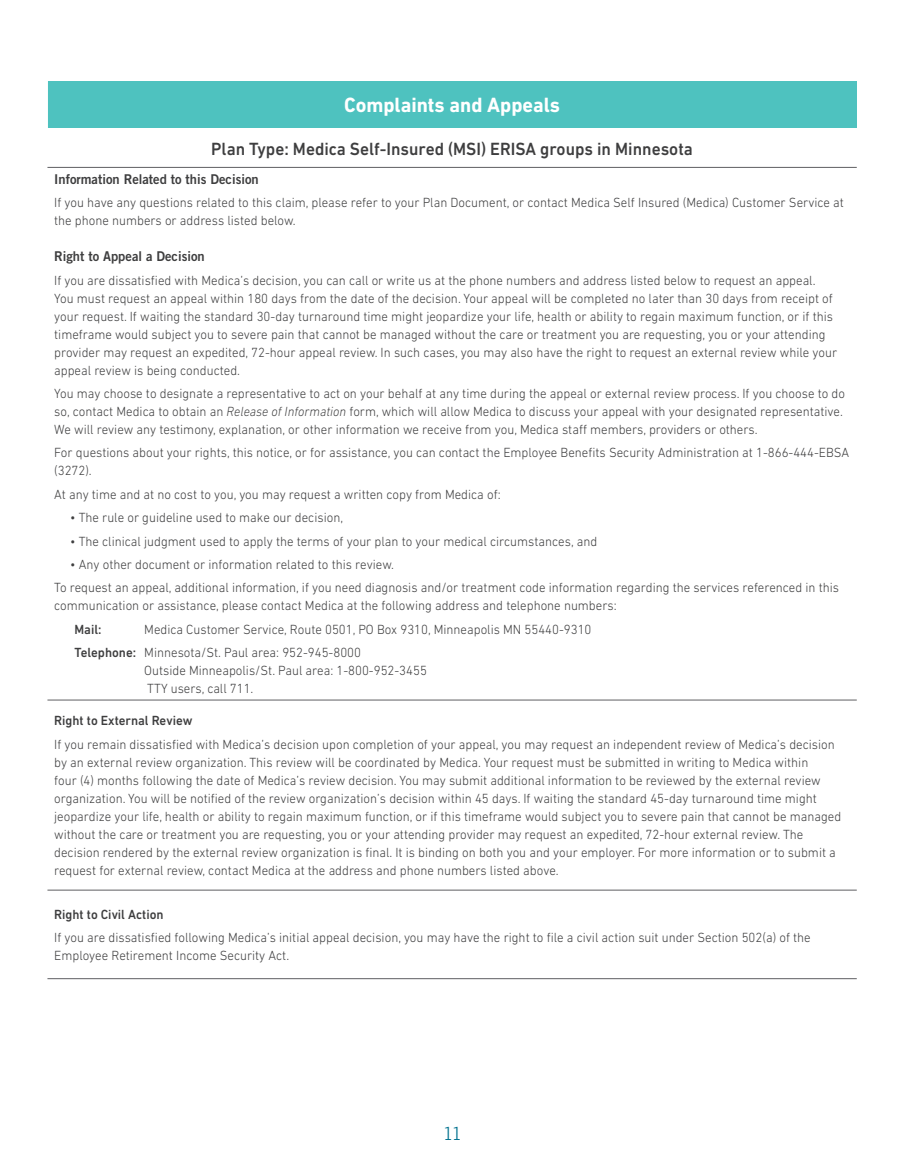
<style>
.page{position:relative;width:905px;height:1161px;background:#fff}
.page>*{position:absolute;margin:0;border:0;box-sizing:border-box;transform-origin:0 0}
.TABLE_head{font:700 21px "DIN Next LT Pro";color:#fff;scale:.96 1}
.TABLE_head-2{font:500 18px "DIN Next LT Pro";color:#3e3e3f;scale:.96 1}
.t1{font:300 18px "Trade Gothic LT Std";color:#00718e}
.TABLE_body{font:300 13.5px/18px "DIN Next LT Pro";color:#3e3e3f;scale:.96 1}
.TABLE_body-2{font:13.5px "Trade Gothic LT Std Bd 2";color:#3e3e3f;scale:.96 1}
.TABLE_body-3{font:500 13.5px "DIN Next LT Pro";color:#3e3e3f;scale:.96 1}
.s1{font-style:italic}
.s2{font-weight:500}
</style>
<div class="page">
<div style="left:47px;top:81px;width:809px;height:48px;background:#4ec2bf"></div>
<hr style="left:47px;top:81px;width:1px;height:48px;background:#fff">
<hr style="left:47px;top:167px;width:809px;height:1px;background:#5f5f62">
<hr style="left:47px;top:700px;width:809px;height:1px;background:#5f5f62">
<hr style="left:47px;top:890px;width:809px;height:1px;background:#5f5f62">
<hr style="left:47px;top:978px;width:809px;height:1px;background:#5f5f62">
<p class="TABLE_head" style="left:344px;top:93px;width:226px">Complaints and Appeals</p>
<p class="TABLE_head-2" style="left:211px;top:138px;width:503px">Plan Type: Medica Self-Insured (MSI) ERISA groups in Minnesota</p>
<p class="TABLE_body-2" style="left:54px;top:171px;width:214px">Information Related to this Decision</p>
<p class="TABLE_body" style="left:54px;top:194px;width:824px">If you have any questions related to this claim, please refer to your Plan Document, or contact Medica Self Insured (Medica) Customer Service at the phone numbers or address listed below.</p>
<p class="TABLE_body-2" style="left:54px;top:248px;width:158px">Right to Appeal a Decision</p>
<p class="TABLE_body" style="left:54px;top:271px;width:817px">If you are dissatisfied with Medica’s decision, you can call or write us at the phone numbers and address listed below to request an appeal.<br>You must request an appeal within 180 days from the date of the decision. Your appeal will be completed no later than 30 days from receipt of your request. If waiting the standard 30-day turnaround time might jeopardize your life, health or ability to regain maximum function, or if this timeframe would subject you to severe pain that cannot be managed without the care or treatment you are requesting, you or your attending provider may request an expedited, 72-hour appeal review. In such cases, you may also have the right to request an external review while your appeal review is being conducted.</p>
<p class="TABLE_body" style="left:54px;top:384px;width:825px">You may choose to designate a representative to act on your behalf at any time during the appeal or external review process. If you choose to do so, contact Medica to obtain an <span class="s1">Release of Information</span> form, which will allow Medica to discuss your appeal with your designated representative.<br>We will review any testimony, explanation, or other information we receive from you, Medica staff members, providers or others.</p>
<p class="TABLE_body" style="left:54px;top:444px;width:829px">For questions about your rights, this notice, or for assistance, you can contact the Employee Benefits Security Administration at 1-866-444-EBSA (3272).</p>
<p class="TABLE_body" style="left:54px;top:485px;width:466px">At any time and at no cost to you, you may request a written copy from Medica of:</p>
<p class="TABLE_body" style="left:70px;top:509px;width:286px">• The rule or guideline used to make our decision,</p>
<p class="TABLE_body" style="left:70px;top:532px;width:550px">• The clinical judgment used to apply the terms of your plan to your medical circumstances, and</p>
<p class="TABLE_body" style="left:70px;top:555px;width:339px">• Any other document or information related to this review.</p>
<p class="TABLE_body" style="left:54px;top:579px;width:819px">To request an appeal, additional information, if you need diagnosis and/or treatment code information regarding the services referenced in this communication or assistance, please contact Medica at the following address and telephone numbers:</p>
<p class="TABLE_body-3" style="left:74px;top:621px;width:30px">Mail:</p>
<p class="TABLE_body" style="left:144px;top:620px;width:467px">Medica Customer Service, Route 0501, PO Box 9310, Minneapolis MN 55440-9310</p>
<p class="TABLE_body" style="left:144px;top:644px;width:296px;text-indent:-70px"><span class="s2">Telephone:</span> Minnesota/St. Paul area: 952-945-8000<br>Outside Minneapolis/St. Paul area: 1-800-952-3455<br>TTY users, call 711.</p>
<p class="TABLE_body-3" style="left:54px;top:713px;width:146px">Right to External Review</p>
<p class="TABLE_body" style="left:54px;top:735px;width:821px">If you remain dissatisfied with Medica’s decision upon completion of your appeal, you may request an independent review of Medica’s decision by an external review organization. This review will be coordinated by Medica. Your request must be submitted in writing to Medica within<br>four (4) months following the date of Medica’s review decision. You may submit additional information to be reviewed by the external review organization. You will be notified of the review organization’s decision within 45 days. If waiting the standard 45-day turnaround time might jeopardize your life, health or ability to regain maximum function, or if this timeframe would subject you to severe pain that cannot be managed without the care or treatment you are requesting, you or your attending provider may request an expedited, 72-hour external review. The decision rendered by the external review organization is final. It is binding on both you and your employer. For more information or to submit a request for external review, contact Medica at the address and phone numbers listed above.</p>
<p class="TABLE_body-3" style="left:54px;top:906px;width:115px">Right to Civil Action</p>
<p class="TABLE_body" style="left:54px;top:928px;width:789px">If you are dissatisfied following Medica’s initial appeal decision, you may have the right to file a civil action suit under Section 502(a) of the<br>Employee Retirement Income Security Act.</p>
<h2 class="t1" style="left:443px;top:1123px;width:20px">11</h2>
</div>
